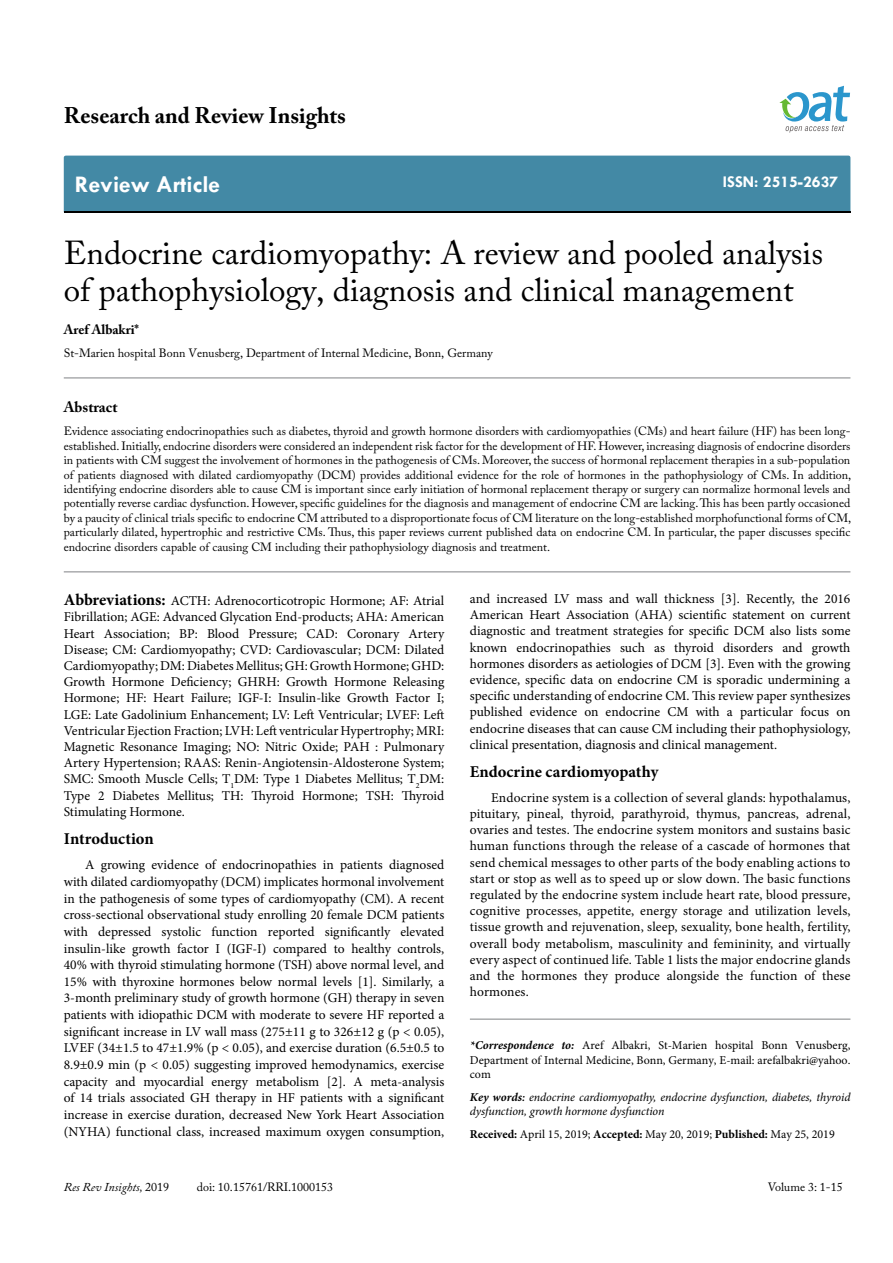
<style>
.page{position:relative;width:893px;height:1263px;background:#fff}
.page>*{position:absolute;margin:0;border:0;box-sizing:border-box;transform-origin:0 0}
.t1{font:33px/37.5px "Adobe Caslon Pro";color:#000}
.t2{font:700 24px "Tw Cen";color:#fff}
.t3{font:700 22.5px "Adobe Caslon Pro";color:#000}
.t4{font:700 16.5px "Minion Pro";letter-spacing:-.005em;color:#000}
.t5{font:700 16.5px "Tw Cen";color:#fff}
.t6{font:700 15px "Adobe Caslon Pro";color:#000}
.t7{font:13.5px/16.2px "Minion Pro";color:#000;text-align:justify}
.t8{font:700 13.5px "Adobe Caslon Pro";color:#000}
.t9{font:12px/14.4px "Adobe Caslon Pro";color:#000;text-align:justify}
.t10{font:12px/14.4px "Minion Pro";color:#000;text-align:justify}
.t11{font:italic 12px/14.4px "Minion Pro";letter-spacing:-.005em;color:#000}
.t12{font:italic 12px "Adobe Caslon Pro";color:#000}
.s1{font-weight:700;font-size:16.5px}
.s2{font-weight:700;font-style:italic}
.s3{font-weight:700}
.s4{font-weight:600}
.s5{font-style:normal}
</style>
<div class="page">
<div style="left:64px;top:156px;width:786px;height:56px;background:#4389a5"></div>
<svg style="left:779px;top:86px;width:71px;height:47px"></svg>
<hr style="left:64px;top:572px;width:786px;height:1px;background:#808285">
<hr style="left:64px;top:378px;width:786px;height:1px;background:#808285">
<hr style="left:470px;top:1019px;width:380px;height:1px;background:#808285">
<h3 class="t3" style="left:64px;top:102px;width:284px">Research and Review Insights</h3>
<h2 class="t2" style="left:75px;top:170px;width:147px">Review Article</h2>
<p class="t5" style="left:723px;top:172px;width:117px">ISSN: 2515-2637</p>
<h1 class="t1" style="left:64px;top:233px;width:761px">Endocrine cardiomyopathy: A review and pooled analysis of pathophysiology, diagnosis and clinical management</h1>
<p class="t8" style="left:64px;top:322px;width:77px">Aref Albakri*</p>
<p class="t9" style="left:64px;top:345px;width:430px">St-Marien hospital Bonn Venusberg, Department of Internal Medicine, Bonn, Germany</p>
<p class="t6" style="left:64px;top:398px;width:55px">Abstract</p>
<p class="t9" style="left:64px;top:424px;width:789px">Evidence associating endocrinopathies such as diabetes, thyroid and growth hormone disorders with cardiomyopathies (CMs) and heart failure (HF) has been long&shy;established. Initially, endocrine disorders were considered an independent risk factor for the development of HF. However, increasing diagnosis of endocrine disorders in patients with CM suggest the involvement of hormones in the pathogenesis of CMs. Moreover, the success of hormonal replacement therapies in a sub-population of patients diagnosed with dilated cardiomyopathy (DCM) provides additional evidence for the role of hormones in the pathophysiology of CMs. In addition, identifying endocrine disorders able to cause CM is important since early initiation of hormonal replacement therapy or surgery can normalize hormonal levels and potentially reverse cardiac dysfunction. However, specific guidelines for the diagnosis and management of endocrine CM are lacking. This has been partly occasioned by a paucity of clinical trials specific to endocrine CM attributed to a disproportionate focus of CM literature on the long-established morphofunctional forms of CM, particularly dilated, hypertrophic and restrictive CMs. Thus, this paper reviews current published data on endocrine CM. In particular, the paper discusses specific endocrine disorders capable of causing CM including their pathophysiology diagnosis and treatment.</p>
<p class="t7" style="left:64px;top:593px;width:382px"><span class="s1">Abbreviations:</span> ACTH: Adrenocorticotropic Hormone; AF: Atrial Fibrillation; AGE: Advanced Glycation End-products; AHA: American Heart Association; BP: Blood Pressure; CAD: Coronary Artery Disease; CM: Cardiomyopathy; CVD: Cardiovascular; DCM: Dilated Cardiomyopathy; DM: Diabetes Mellitus; GH: Growth Hormone; GHD:<br>Growth Hormone Deficiency; GHRH: Growth Hormone Releasing Hormone; HF: Heart Failure; IGF-I: Insulin‑like Growth Factor I; LGE: Late Gadolinium Enhancement; LV: Left Ventricular; LVEF: Left Ventricular Ejection Fraction; LVH: Left ventricular Hypertrophy; MRI:<br>Magnetic Resonance Imaging; NO: Nitric Oxide; PAH : Pulmonary Artery Hypertension; RAAS: Renin-Angiotensin-Aldosterone System; SMC: Smooth Muscle Cells; T<sub>1</sub>DM: Type 1 Diabetes Mellitus; T<sub>2</sub>DM:<br>Type 2 Diabetes Mellitus; TH: Thyroid Hormone; TSH: Thyroid Stimulating Hormone.</p>
<p class="t4" style="left:64px;top:827px;width:91px">Introduction</p>
<p class="t7" style="left:64px;top:857px;width:382px;line-height:16.6px;text-indent:21px">A growing evidence of endocrinopathies in patients diagnosed with dilated cardiomyopathy (DCM) implicates hormonal involvement in the pathogenesis of some types of cardiomyopathy (CM). A recent cross-sectional observational study enrolling 20 female DCM patients with depressed systolic function reported significantly elevated insulin‑like growth factor I (IGF-I) compared to healthy controls, 40% with thyroid stimulating hormone (TSH) above normal level, and 15% with thyroxine hormones below normal levels [1]. Similarly, a 3-month preliminary study of growth hormone (GH) therapy in seven patients with idiopathic DCM with moderate to severe HF reported a significant increase in LV wall mass (275±11 g to 326±12 g (p &lt; 0.05), LVEF (34±1.5 to 47±1.9% (p &lt; 0.05), and exercise duration (6.5±0.5 to 8.9±0.9 min (p &lt; 0.05) suggesting improved hemodynamics, exercise capacity and myocardial energy metabolism [2]. A meta-analysis of 14 trials associated GH therapy in HF patients with a significant increase in exercise duration, decreased New York Heart Association (NYHA) functional class, increased maximum oxygen consumption,</p>
<p class="t7" style="left:470px;top:591px;width:382px">and increased LV mass and wall thickness [3]. Recently, the 2016<br>American Heart Association (AHA) scientific statement on current diagnostic and treatment strategies for specific DCM also lists some known endocrinopathies such as thyroid disorders and growth hormones disorders as aetiologies of DCM [3]. Even with the growing evidence, specific data on endocrine CM is sporadic undermining a specific understanding of endocrine CM. This review paper synthesizes published evidence on endocrine CM with a particular focus on endocrine diseases that can cause CM including their pathophysiology, clinical presentation, diagnosis and clinical management.</p>
<p class="t4" style="left:470px;top:760px;width:190px">Endocrine cardiomyopathy</p>
<p class="t7" style="left:470px;top:789px;width:382px;text-indent:21px">Endocrine system is a collection of several glands: hypothalamus, pituitary, pineal, thyroid, parathyroid, thymus, pancreas, adrenal, ovaries and testes. The endocrine system monitors and sustains basic human functions through the release of a cascade of hormones that send chemical messages to other parts of the body enabling actions to start or stop as well as to speed up or slow down. The basic functions regulated by the endocrine system include heart rate, blood pressure, cognitive processes, appetite, energy storage and utilization levels, tissue growth and rejuvenation, sleep, sexuality, bone health, fertility, overall body metabolism, masculinity and femininity, and virtually every aspect of continued life. Table 1 lists the major endocrine glands and the hormones they produce alongside the function of these hormones.</p>
<p class="t10" style="left:470px;top:1038px;width:382px"><span class="s2">*Correspondence to:</span> Aref Albakri, St-Marien hospital Bonn Venusberg, Department of Internal Medicine, Bonn, Germany, E-mail: arefalbakri@yahoo. com</p>
<p class="t11" style="left:470px;top:1090px;width:382px"><span class="s3">Key words</span><span class="s4">:</span> endocrine cardiomyopathy, endocrine dysfunction, diabetes, thyroid dysfunction, growth hormone dysfunction</p>
<p class="t10" style="left:470px;top:1127px;width:366px"><span class="s3">Received:</span> April 15, 2019; <span class="s3">Accepted:</span> May 20, 2019; <span class="s3">Published:</span> May 25, 2019</p>
<p class="t12" style="left:64px;top:1180px;width:107px">Res Rev Insights, <span class="s5">2019</span></p>
<p class="t9" style="left:197px;top:1180px;width:138px">doi: 10.15761/RRI.1000153</p>
<p class="t9" style="left:768px;top:1180px;width:77px">Volume 3: 1-15</p>
</div>
